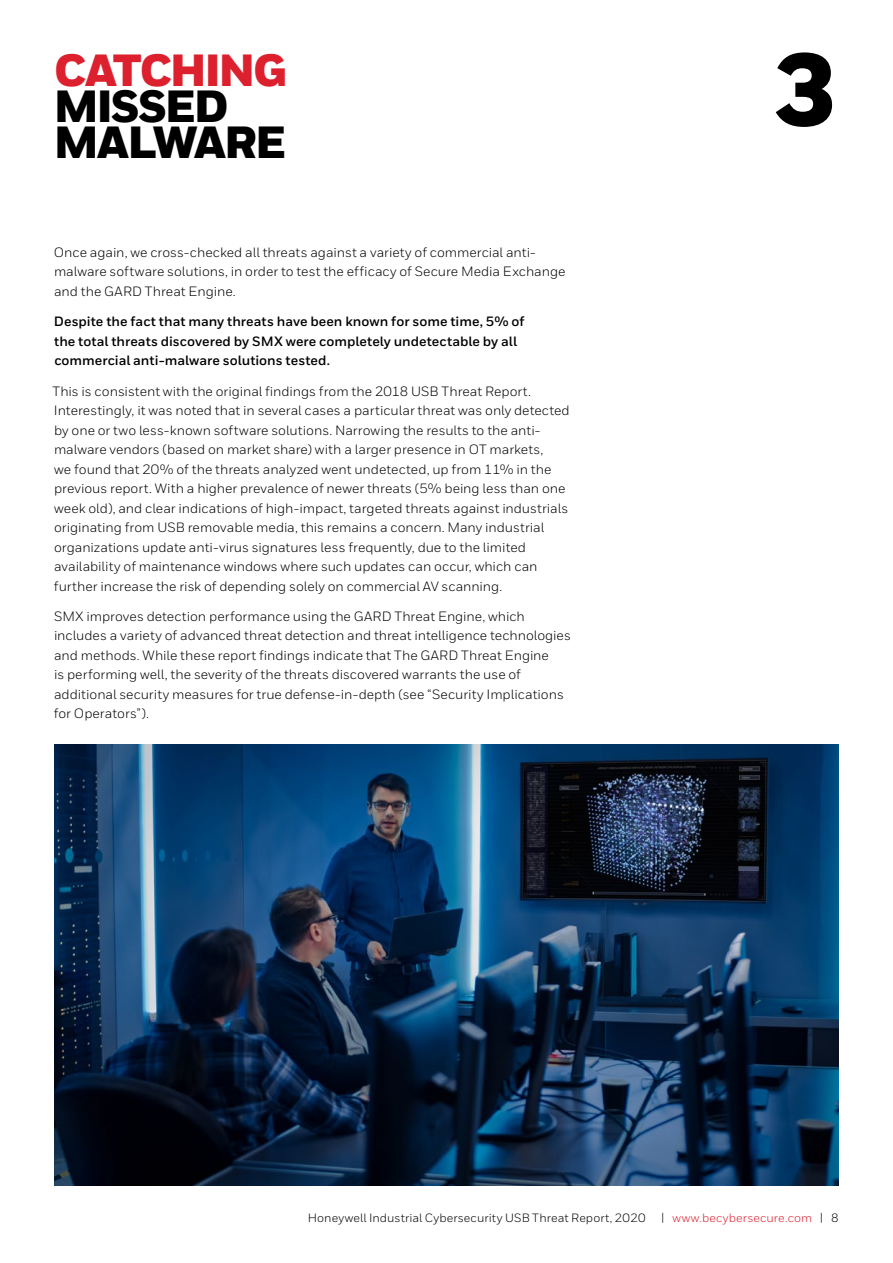
<style>
.page{position:relative;width:893px;height:1263px;background:#fff}
.page>*{position:absolute;margin:0;border:0;box-sizing:border-box;transform-origin:0 0}
.t1{font:900 102px "Honeywell Sans";color:#000}
.t2{font:900 45px/36px "Honeywell Sans";letter-spacing:-.045em;color:#000}
.t3{font:900 45px "Honeywell Sans";letter-spacing:-.05em;color:#dc202e}
.t4{font:13.5px/19.5px "Honeywell Sans";color:#000}
.t5{font:700 13.5px/19.5px "Honeywell Sans";color:#000}
.t6{font:12px "Honeywell Sans";letter-spacing:.01em;color:#000}
.t7{font:12px "Honeywell Sans";letter-spacing:.01em;color:#dc202e}
.s1{color:#000}
</style>
<div class="page">
<img style="left:54px;top:744px;width:785px;height:441px">
<h2 class="t3" style="left:54px;top:42px;width:234px">CATCHING</h2>
<h2 class="t2" style="left:54px;top:90px;width:234px">MISSED<br>MALWARE</h2>
<p class="t4" style="left:54px;top:243px;width:513px">Once again, we cross-checked all threats against a variety of commercial anti&shy;malware software solutions, in order to test the efficacy of Secure Media Exchange and the GARD Threat Engine.</p>
<p class="t5" style="left:54px;top:312px;width:472px">Despite the fact that many threats have been known for some time, 5% of the total threats discovered by SMX were completely undetectable by all commercial anti-malware solutions tested.</p>
<p class="t4" style="left:52px;top:381px;width:519px">This is consistent with the original findings from the 2018 USB Threat Report.<br>Interestingly, it was noted that in several cases a particular threat was only detected by one or two less-known software solutions. Narrowing the results to the anti&shy;malware vendors (based on market share) with a larger presence in OT markets,<br>we found that 20% of the threats analyzed went undetected, up from 11% in the previous report. With a higher prevalence of newer threats (5% being less than one week old), and clear indications of high-impact, targeted threats against industrials originating from USB removable media, this remains a concern. Many industrial organizations update anti-virus signatures less frequently, due to the limited availability of maintenance windows where such updates can occur, which can further increase the risk of depending solely on commercial AV scanning.</p>
<p class="t4" style="left:54px;top:606px;width:519px">SMX improves detection performance using the GARD Threat Engine, which includes a variety of advanced threat detection and threat intelligence technologies and methods. While these report findings indicate that The GARD Threat Engine<br>is performing well, the severity of the threats discovered warrants the use of additional security measures for true defense-in-depth (see “Security Implications for Operators”).</p>
<h1 class="t1" style="left:772px;top:27px;width:65px">3</h1>
<p class="t6" style="left:308px;top:1211px;width:339px">Honeywell Industrial Cybersecurity USB Threat Report, 2020</p>
<p class="t7" style="left:661px;top:1211px;width:179px"><span class="s1">|</span> www.becybersecure.com <span class="s1">| 8</span></p>
</div>
